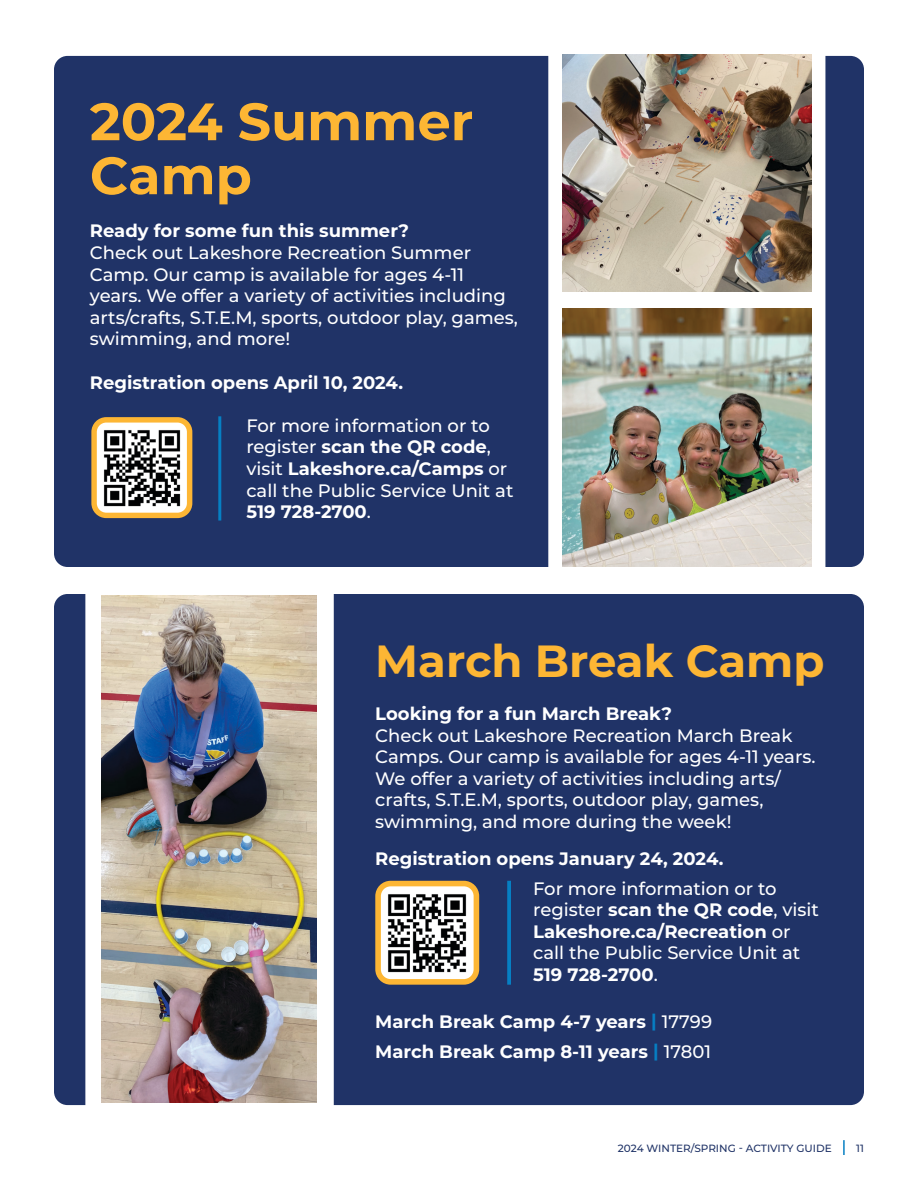
<style>
.page{position:relative;width:918px;height:1188px;background:#fff}
.page>*{position:absolute;margin:0;border:0;box-sizing:border-box;transform-origin:0 0}
.t1{font:700 52.5px/54px "Montserrat";color:#fdb634}
.t2{font:700 45px "Montserrat";color:#fdb634}
.t3{font:500 18px/21.6px "Montserrat";color:#fff}
.t4{font:700 18px/30px "Montserrat";color:#fff}
.t5{font:500 10.5px "Montserrat";color:#203367}
.s1{font-weight:700}
.s2{color:#067fc3}
.s3{font-weight:500}
</style>
<div class="page">
<svg style="left:843px;top:1140px;width:2px;height:15px"></svg>
<div style="left:54px;top:56px;width:810px;height:511px;background:#203367;border-radius:14px"></div>
<div style="left:54px;top:594px;width:810px;height:511px;background:#203367;border-radius:14px"></div>
<div style="left:548px;top:39px;width:277px;height:545px;background:#fff;border-radius:14px"></div>
<div style="left:85px;top:571px;width:249px;height:563px;background:#fff;border-radius:14px"></div>
<div style="left:94px;top:420px;width:96px;height:95px;background:#fff;border-radius:12px"></div>
<img style="left:103px;top:430px;width:78px;height:77px">
<div style="left:91px;top:417px;width:101px;height:101px;border:5px solid #fdb634;border-radius:12px"></div>
<hr style="left:218px;top:416px;width:3px;height:105px;background:#067fc3">
<img style="left:563px;top:55px;width:248px;height:236px">
<img style="left:563px;top:309px;width:248px;height:258px">
<img style="left:102px;top:595px;width:214px;height:507px">
<div style="left:378px;top:884px;width:98px;height:98px;background:#fff;border-radius:13px"></div>
<img style="left:388px;top:894px;width:79px;height:79px">
<div style="left:375px;top:881px;width:104px;height:104px;border:6px solid #fdb634;border-radius:13px"></div>
<svg style="left:507px;top:881px;width:4px;height:104px"></svg>
<p class="t1" style="left:90px;top:92px;width:385px">2024 Summer<br>Camp</p>
<p class="t3" style="left:90px;top:220px;width:430px"><span class="s1">Ready for some fun this summer?<br></span>Check out Lakeshore Recreation Summer Camp. Our camp is available for ages 4-11 years. We offer a variety of activities including arts/crafts, S.T.E.M, sports, outdoor play, games, swimming, and more!</p>
<p class="t4" style="left:90px;top:366px;width:315px">Registration opens April 10, 2024.</p>
<p class="t3" style="left:246px;top:414px;width:269px">For more information or to register <span class="s1">scan the QR code</span>, visit <span class="s1">Lakeshore.ca/Camps</span> or call the Public Service Unit at<br><span class="s1">519 728-2700</span>.</p>
<p class="t2" style="left:375px;top:628px;width:451px">March Break Camp</p>
<p class="t3" style="left:375px;top:702px;width:442px"><span class="s1">Looking for a fun March Break?<br></span>Check out Lakeshore Recreation March Break Camps. Our camp is available for ages 4-11 years.<br>We offer a variety of activities including arts/ crafts, S.T.E.M, sports, outdoor play, games, swimming, and more during the week!</p>
<p class="t4" style="left:375px;top:842px;width:350px">Registration opens January 24, 2024.</p>
<p class="t3" style="left:533px;top:877px;width:287px">For more information or to register <span class="s1">scan the QR code</span>, visit<br><span class="s1">Lakeshore.ca/Recreation</span> or call the Public Service Unit at<br><span class="s1">519 728-2700</span>.</p>
<p class="t4" style="left:375px;top:1006px;width:338px">March Break Camp 4-7 years <span class="s2">|</span> <span class="s3">17799<br></span>March Break Camp 8-11 years <span class="s2">|</span> <span class="s3">17801</span></p>
<p class="t5" style="left:618px;top:1141px;width:215px">2024 WINTER/SPRING - ACTIVITY GUIDE</p>
<p class="t5" style="left:856px;top:1141px;width:9px">11</p>
</div>
